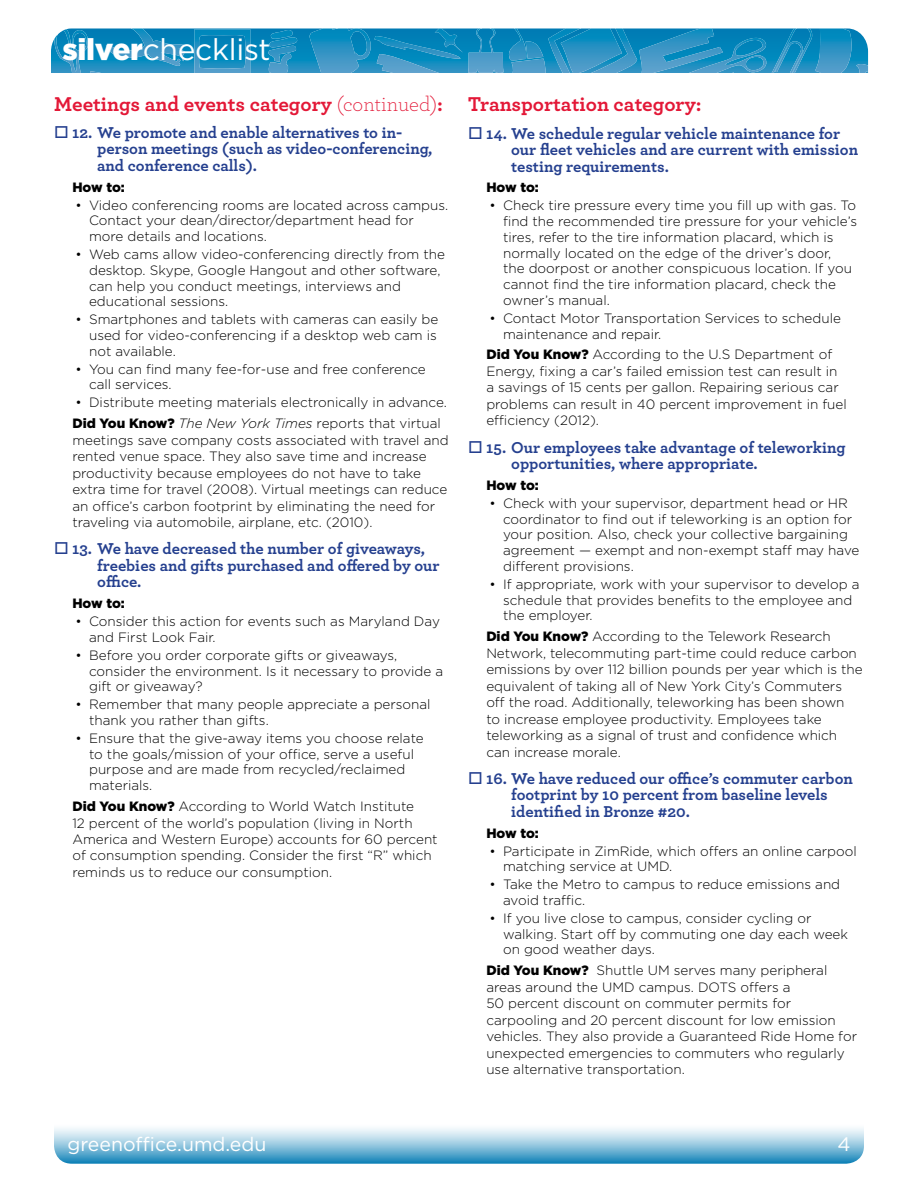
<style>
.page{position:relative;width:918px;height:1188px;background:#fff}
.page>*{position:absolute;margin:0;border:0;box-sizing:border-box;transform-origin:0 0}
.t1{font:30px "Gotham";letter-spacing:-.01em;color:#fff}
.t2{font:700 21px "Archer";color:#e31837}
.t3{font:19.5px "Gotham";color:#fff}
.t4{font:700 16.5px/16.5px "Archer";color:#25408f}
.t5{font:300 13.5px/15.8px "Gotham";color:#000}
.t6{font:900 13.5px "Gotham";letter-spacing:-.015em;color:#000}
.s1{font-weight:900}
.s2{font-weight:300}
.s3{font-style:italic}
</style>
<div class="page">
<svg style="left:265px;top:30px;width:33px;height:43px"></svg>
<svg style="left:194px;top:29px;width:56px;height:44px;background:#168dbf"></svg>
<svg style="left:54px;top:28px;width:132px;height:45px;background:#1e8ec0"></svg>
<svg style="left:309px;top:28px;width:560px;height:45px;background:#2490c1"></svg>
<svg style="left:54px;top:1128px;width:810px;height:36px;background:#8cc2dc"></svg>
<h1 class="t1" style="left:62px;top:30px;width:210px"><span class="s1">silver</span>checklist</h1>
<h2 class="t2" style="left:54px;top:88px;width:390px">Meetings and events category <span class="s2">(continued)</span>:</h2>
<p class="t4" style="left:97px;top:123px;width:337px;text-indent:-43px">□ 12. We promote and enable alternatives to in&shy;person meetings (such as video-conferencing, and conference calls).</p>
<p class="t6" style="left:72px;top:178px;width:54px">How to:</p>
<p class="t5" style="left:89px;top:197px;width:361px;text-indent:-14px">• Video conferencing rooms are located across campus.<br>Contact your dean/director/department head for more details and locations.</p>
<p class="t5" style="left:89px;top:246px;width:357px;text-indent:-14px">• Web cams allow video-conferencing directly from the desktop. Skype, Google Hangout and other software, can help you conduct meetings, interviews and educational sessions.</p>
<p class="t5" style="left:89px;top:311px;width:351px;text-align:justify;text-indent:-14px">• Smartphones and tablets with cameras can easily be used for video-conferencing if a desktop web cam is not available.</p>
<p class="t5" style="left:89px;top:361px;width:338px;text-indent:-14px">• You can find many fee-for-use and free conference call services.</p>
<p class="t5" style="left:72px;top:392px;width:376px;line-height:20.9px">• Distribute meeting materials electronically in advance.<br><span class="s1">Did You Know?</span> <span class="s3">The New York Times</span> reports that virtual</p>
<p class="t5" style="left:72px;top:431px;width:378px;line-height:16.5px">meetings save company costs associated with travel and rented venue space. They also save time and increase productivity because employees do not have to take extra time for travel (2008). Virtual meetings can reduce an office’s carbon footprint by eliminating the need for traveling via automobile, airplane, etc. (2010).</p>
<p class="t4" style="left:97px;top:540px;width:344px;text-indent:-43px">□ 13. We have decreased the number of giveaways, freebies and gifts purchased and offered by our office.</p>
<p class="t6" style="left:72px;top:594px;width:54px">How to:</p>
<p class="t5" style="left:89px;top:613px;width:352px;text-indent:-14px">• Consider this action for events such as Maryland Day and First Look Fair.</p>
<p class="t5" style="left:89px;top:647px;width:356px;text-indent:-14px">• Before you order corporate gifts or giveaways, consider the environment. Is it necessary to provide a gift or giveaway?</p>
<p class="t5" style="left:89px;top:696px;width:343px;text-indent:-14px">• Remember that many people appreciate a personal thank you rather than gifts.</p>
<p class="t5" style="left:89px;top:730px;width:336px;text-indent:-14px">• Ensure that the give-away items you choose relate to the goals/mission of your office, serve a useful purpose and are made from recycled/reclaimed materials.</p>
<p class="t5" style="left:72px;top:798px;width:367px;line-height:16.5px"><span class="s1">Did You Know?</span> According to World Watch Institute<br>12 percent of the world’s population (living in North America and Western Europe) accounts for 60 percent of consumption spending. Consider the first “R” which reminds us to reduce our consumption.</p>
<h2 class="t2" style="left:468px;top:88px;width:235px">Transportation category:</h2>
<p class="t4" style="left:511px;top:124px;width:348px;text-indent:-43px">□ 14. We schedule regular vehicle maintenance for our fleet vehicles and are current with emission testing requirements.</p>
<p class="t6" style="left:486px;top:178px;width:54px">How to:</p>
<p class="t5" style="left:503px;top:197px;width:356px;text-indent:-14px">• Check tire pressure every time you fill up with gas. To find the recommended tire pressure for your vehicle’s tires, refer to the tire information placard, which is normally located on the edge of the driver’s door,<br>the doorpost or another conspicuous location. If you cannot find the tire information placard, check the owner’s manual.</p>
<p class="t5" style="left:503px;top:310px;width:339px;text-indent:-14px">• Contact Motor Transportation Services to schedule maintenance and repair.</p>
<p class="t5" style="left:486px;top:346px;width:362px;line-height:16.5px"><span class="s1">Did You Know?</span> According to the U.S Department of Energy, fixing a car’s failed emission test can result in a savings of 15 cents per gallon. Repairing serious car problems can result in 40 percent improvement in fuel efficiency (2012).</p>
<p class="t4" style="left:511px;top:438px;width:336px;text-indent:-43px">□ 15. Our employees take advantage of teleworking opportunities, where appropriate.</p>
<p class="t6" style="left:486px;top:476px;width:54px">How to:</p>
<p class="t5" style="left:503px;top:495px;width:358px;text-indent:-14px">• Check with your supervisor, department head or HR coordinator to find out if teleworking is an option for your position. Also, check your collective bargaining agreement — exempt and non-exempt staff may have different provisions.</p>
<p class="t5" style="left:503px;top:576px;width:358px;text-indent:-14px">• If appropriate, work with your supervisor to develop a schedule that provides benefits to the employee and the employer.</p>
<p class="t5" style="left:486px;top:628px;width:378px;line-height:16.5px"><span class="s1">Did You Know?</span> According to the Telework Research Network, telecommuting part-time could reduce carbon emissions by over 112 billion pounds per year which is the equivalent of taking all of New York City’s Commuters off the road. Additionally, teleworking has been shown<br>to increase employee productivity. Employees take teleworking as a signal of trust and confidence which can increase morale.</p>
<p class="t4" style="left:511px;top:769px;width:343px;text-indent:-43px">□ 16. We have reduced our office’s commuter carbon footprint by 10 percent from baseline levels identified in Bronze #20.</p>
<p class="t6" style="left:486px;top:824px;width:54px">How to:</p>
<p class="t5" style="left:503px;top:843px;width:355px;text-indent:-14px">• Participate in ZimRide, which offers an online carpool matching service at UMD.</p>
<p class="t5" style="left:503px;top:876px;width:339px;text-indent:-14px">• Take the Metro to campus to reduce emissions and avoid traffic.</p>
<p class="t5" style="left:503px;top:910px;width:346px;text-indent:-14px">• If you live close to campus, consider cycling or walking. Start off by commuting one day each week on good weather days.</p>
<p class="t5" style="left:486px;top:962px;width:372px;line-height:16.5px"><span class="s1">Did You Know?</span> Shuttle UM serves many peripheral areas around the UMD campus. DOTS offers a<br>50 percent discount on commuter permits for carpooling and 20 percent discount for low emission vehicles. They also provide a Guaranteed Ride Home for unexpected emergencies to commuters who regularly use alternative transportation.</p>
<h3 class="t3" style="left:68px;top:1131px;width:200px">greenoffice.umd.edu</h3>
<h3 class="t3" style="left:837px;top:1131px;width:15px">4</h3>
</div>
